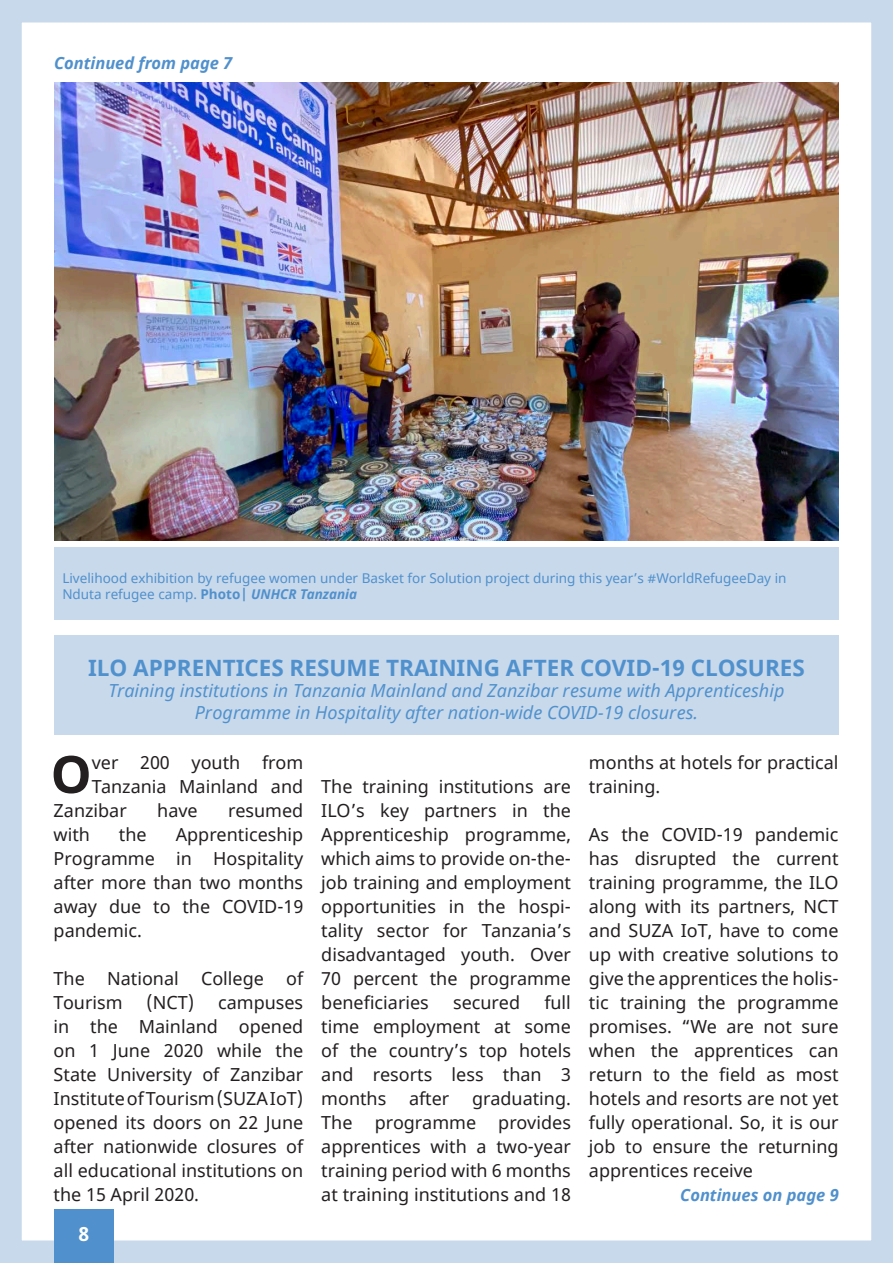
<style>
.page{position:relative;width:893px;height:1263px;background:#fff}
.page>*{position:absolute;margin:0;border:0;box-sizing:border-box;transform-origin:0 0}
.Big_Cap{font:700 51.6px "Noto Sans";color:#231f20}
.t1{font:700 22.5px "Noto Sans";color:#5091cd}
.t2{font:700 19.5px "Noto Sans";color:#fff}
.Big_Cap-2{font:18px/24px "Noto Sans";color:#231f20;text-align:justify}
.t3{font:italic 18px "Noto Sans";color:#5091cd}
.t4{font:italic 700 16.5px "Noto Sans";color:#5090cc}
.t5{font:13.5px "Noto Sans";color:#5090cc}
.s1{font-weight:700}
.s2{font-weight:700;font-style:italic}
</style>
<div class="page">
<div style="left:0;top:0;width:893px;height:1263px;border:22px solid #c8d9eb"></div>
<svg style="left:892px;top:0;width:1px;height:1263px"></svg>
<div style="left:54px;top:1209px;width:59px;height:54px;background:#5090cc"></div>
<div style="left:54px;top:548px;width:785px;height:72px;background:#c8d9eb"></div>
<img style="left:54px;top:82px;width:785px;height:459px">
<div style="left:54px;top:636px;width:785px;height:99px;background:#c8d9eb"></div>
<p class="t4" style="left:54px;top:51px;width:180px">Continued from page 7</p>
<p class="t5" style="left:62px;top:568px;width:726px">Livelihood exhibition by refugee women under Basket for Solution project during this year’s #WorldRefugeeDay in</p>
<p class="t5" style="left:62px;top:585px;width:296px">Nduta refugee camp. <span class="s1">Photo|</span> <span class="s2">UNHCR Tanzania</span></p>
<p class="t1" style="left:88px;top:652px;width:718px">ILO APPRENTICES RESUME TRAINING AFTER COVID-19 CLOSURES</p>
<p class="t3" style="left:109px;top:678px;width:677px">Training institutions in Tanzania Mainland and Zanzibar resume with Apprenticeship</p>
<p class="t3" style="left:195px;top:700px;width:505px">Programme in Hospitality after nation-wide COVID-19 closures.</p>
<p class="Big_Cap" style="left:51px;top:738px;width:43px">O</p>
<p class="Big_Cap-2" style="left:92px;top:751px;width:213px">ver 200 youth from</p>
<p class="Big_Cap-2" style="left:92px;top:775px;width:213px">Tanzania Mainland and</p>
<p class="Big_Cap-2" style="left:54px;top:799px;width:75px">Zanzibar</p>
<p class="Big_Cap-2" style="left:157px;top:799px;width:42px">have</p>
<p class="Big_Cap-2" style="left:228px;top:799px;width:77px">resumed</p>
<p class="Big_Cap-2" style="left:54px;top:823px;width:38px">with</p>
<p class="Big_Cap-2" style="left:119px;top:823px;width:29px">the</p>
<p class="Big_Cap-2" style="left:54px;top:823px;width:251px;text-indent:122px">Apprenticeship Programme in Hospitality after more than two months away due to the COVID-19 pandemic.</p>
<p class="Big_Cap-2" style="left:54px;top:967px;width:251px">The National College of<br>Tourism</p>
<p class="Big_Cap-2" style="left:146px;top:991px;width:49px">(NCT)</p>
<p class="Big_Cap-2" style="left:54px;top:991px;width:251px;text-indent:164px">campuses in the Mainland opened on 1 June 2020 while the State University of Zanzibar Institute of Tourism (SUZA IoT) opened its doors on 22 June after nationwide closures of all educational institutions on the 15 April 2020.</p>
<p class="t2" style="left:78px;top:1220px;width:12px">8</p>
<p class="Big_Cap-2" style="left:321px;top:775px;width:251px">The training institutions are ILO’s key partners in the Apprenticeship programme, which aims to provide on-the&shy;job training and employment opportunities in the hospi&shy;tality sector for Tanzania’s disadvantaged youth. Over 70 percent the programme beneficiaries</p>
<p class="Big_Cap-2" style="left:321px;top:991px;width:251px;text-indent:223px">full time employment at some of the country’s top hotels and resorts less than 3 months</p>
<p class="Big_Cap-2" style="left:453px;top:991px;width:69px">secured</p>
<p class="Big_Cap-2" style="left:409px;top:1087px;width:42px">after</p>
<p class="Big_Cap-2" style="left:321px;top:1087px;width:251px;text-indent:151px">graduating.<br>The programme provides apprentices with a two-year training period with 6 months at training institutions and 18</p>
<p class="Big_Cap-2" style="left:589px;top:751px;width:251px">months at hotels for practical training.</p>
<p class="Big_Cap-2" style="left:589px;top:823px;width:251px">As the COVID-19 pandemic has disrupted the current training programme, the ILO along with its partners, NCT and SUZA IoT, have to come up with creative solutions to give the apprentices the holis&shy;tic training the programme promises. “We are not sure when the apprentices can return to the field as most hotels and resorts are not yet fully operational. So, it is our job to ensure the returning apprentices receive</p>
<p class="t4" style="left:680px;top:1184px;width:160px">Continues on page 9</p>
</div>
